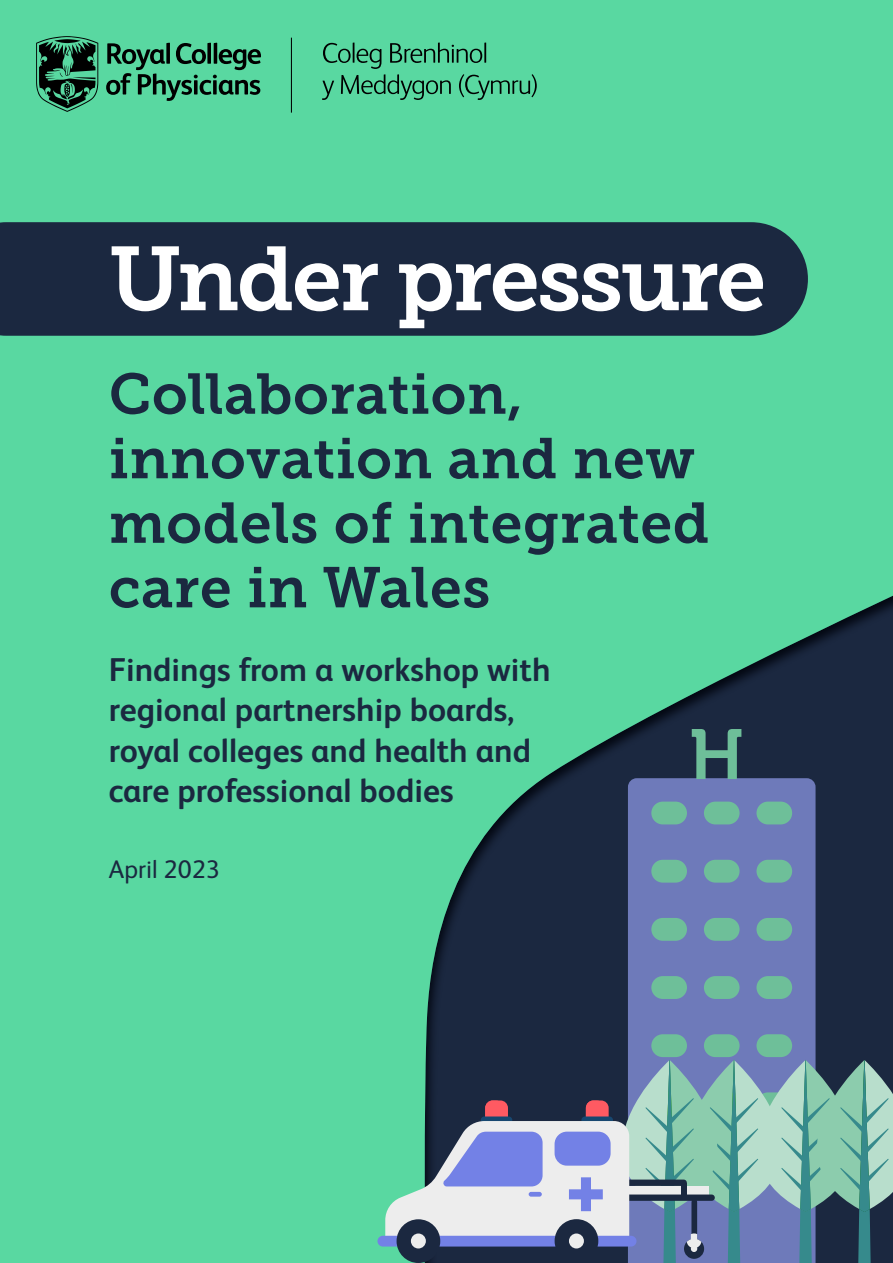
<style>
.page{position:relative;width:893px;height:1263px;background:#59d8a1}
.page>*{position:absolute;margin:0;border:0;box-sizing:border-box;transform-origin:0 0}
.t1{font:90px "Museo Slab 700";letter-spacing:-.03em;color:#fff}
.t2{font:70.5px "Museo 700";color:#6ebf99}
.t3{font:57px/64.5px "Museo Slab 700";letter-spacing:.01em;color:#1b2840}
.t4{font:700 33px/40.5px "FS Albert";color:#1b2840}
.t5{font:25.5px "FS Albert";color:#1b2840}
</style>
<div class="page">
<div style="left:425px;top:543px;width:468px;height:720px;background:#1b2840;opacity:.96"></div>
<div style="left:0;top:222px;width:808px;height:114px;background:#1b2840"></div>
<svg style="left:106px;top:43px;width:155px;height:58px"></svg>
<svg style="left:36px;top:36px;width:62px;height:76px"></svg>
<hr style="left:291px;top:38px;width:1px;height:75px;background:#000">
<svg style="left:322px;top:43px;width:215px;height:57px"></svg>
<div style="left:628px;top:778px;width:187px;height:24px;background:#6e7aba"></div>
<div style="left:377px;top:1236px;width:259px;height:10px;background:#7381e6;border-radius:5px"></div>
<svg style="left:385px;top:802px;width:508px;height:461px;background:#587889"></svg>
<h1 class="t1" style="left:109px;top:228px;width:659px">Under pressure</h1>
<h3 class="t3" style="left:109px;top:362px;width:602px">Collaboration, innovation and new models of integrated care in Wales</h3>
<p class="t4" style="left:109px;top:649px;width:443px">Findings from a workshop with regional partnership boards, royal colleges and health and care professional bodies</p>
<p class="t5" style="left:109px;top:855px;width:112px">April 2023</p>
<h2 class="t2" style="left:689px;top:715px;width:56px">H</h2>
</div>
